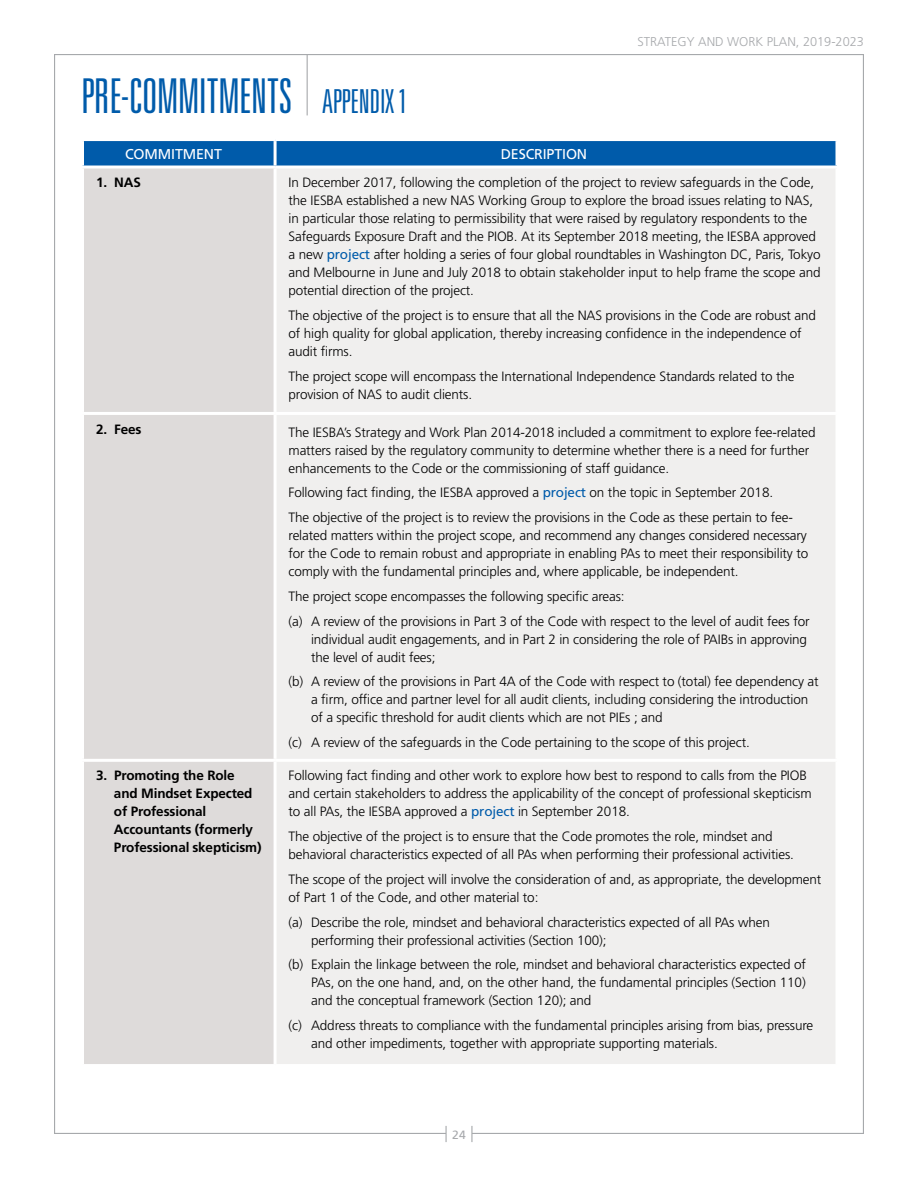
<style>
.page{position:relative;width:918px;height:1188px;background:#fff}
.page>*{position:absolute;margin:0;border:0;box-sizing:border-box;transform-origin:0 0}
.t1{font:300 ultra-condensed 48px "Univers LT Std";letter-spacing:-.01em;color:#005baa}
.t2{font:14.25px "Frutiger LT Std";letter-spacing:-.01em;color:#fff}
.t3{font:300 13.5px/18px "Frutiger LT Std";letter-spacing:-.01em;color:#000}
.t4{font:700 13.5px/18px "Frutiger LT Std";letter-spacing:-.01em;color:#000}
.t5{font:300 12.75px "Frutiger LT Std";color:#a7a9ac}
.t6{font:12px "Frutiger LT Std";color:#a7a9ac}
.s1{font-size:33px}
.s2{font-weight:400;color:#005baa}
</style>
<div class="page">
<svg style="left:446px;top:1126px;width:26px;height:16px"></svg>
<svg style="left:84px;top:141px;width:752px;height:25px;background:#055eab"></svg>
<div style="left:84px;top:169px;width:190px;height:895px;background:#dedbda"></div>
<div style="left:277px;top:169px;width:558px;height:895px;background:#f0efee"></div>
<hr style="left:81px;top:412px;width:194px;height:3px;background:#fff">
<hr style="left:275px;top:412px;width:563px;height:3px;background:#fff">
<hr style="left:81px;top:759px;width:194px;height:3px;background:#fff">
<hr style="left:275px;top:759px;width:563px;height:3px;background:#fff">
<hr style="left:274px;top:141px;width:3px;height:25px;background:#fff">
<hr style="left:307px;top:55px;width:1px;height:60px;background:#a7a9ac">
<h1 class="t1" style="left:81px;top:71px;width:328px">PRE-COMMITMENTS <span class="s1">APPENDIX 1</span></h1>
<p class="t5" style="left:637px;top:35px;width:228px">STRATEGY AND WORK PLAN, 2019-2023</p>
<p class="t2" style="left:125px;top:145px;width:98px">COMMITMENT</p>
<p class="t2" style="left:501px;top:145px;width:88px">DESCRIPTION</p>
<p class="t4" style="left:96px;top:174px;width:46px">1. NAS</p>
<p class="t3" style="left:289px;top:174px;width:534px">In December 2017, following the completion of the project to review safeguards in the Code, the IESBA established a new NAS Working Group to explore the broad issues relating to NAS, in particular those relating to permissibility that were raised by regulatory respondents to the Safeguards Exposure Draft and the PIOB. At its September 2018 meeting, the IESBA approved a new <span class="s2">project</span> after holding a series of four global roundtables in Washington DC, Paris, Tokyo and Melbourne in June and July 2018 to obtain stakeholder input to help frame the scope and potential direction of the project.</p>
<p class="t3" style="left:289px;top:306px;width:529px">The objective of the project is to ensure that all the NAS provisions in the Code are robust and of high quality for global application, thereby increasing confidence in the independence of audit firms.</p>
<p class="t3" style="left:289px;top:367px;width:508px">The project scope will encompass the International Independence Standards related to the provision of NAS to audit clients.</p>
<p class="t4" style="left:96px;top:420px;width:47px">2. Fees</p>
<p class="t3" style="left:289px;top:423px;width:529px">The IESBA’s Strategy and Work Plan 2014-2018 included a commitment to explore fee-related matters raised by the regulatory community to determine whether there is a need for further enhancements to the Code or the commissioning of staff guidance.</p>
<p class="t3" style="left:289px;top:481px;width:506px;line-height:24.8px">Following fact finding, the IESBA approved a <span class="s2">project</span> on the topic in September 2018.<br>The objective of the project is to review the provisions in the Code as these pertain to fee-</p>
<p class="t3" style="left:289px;top:527px;width:521px;text-align:justify">related matters within the project scope, and recommend any changes considered necessary for the Code to remain robust and appropriate in enabling PAs to meet their responsibility to comply with the fundamental principles and, where applicable, be independent.</p>
<p class="t3" style="left:289px;top:584px;width:523px;line-height:24.8px">The project scope encompasses the following specific areas:<br>(a) A review of the provisions in Part 3 of the Code with respect to the level of audit fees for</p>
<p class="t3" style="left:311px;top:630px;width:498px">individual audit engagements, and in Part 2 in considering the role of PAIBs in approving the level of audit fees;</p>
<p class="t3" style="left:311px;top:673px;width:509px;text-indent:-23px">(b) A review of the provisions in Part 4A of the Code with respect to (total) fee dependency at a firm, office and partner level for all audit clients, including considering the introduction of a specific threshold for audit clients which are not PIEs ; and</p>
<p class="t3" style="left:289px;top:734px;width:463px">(c) A review of the safeguards in the Code pertaining to the scope of this project.</p>
<p class="t4" style="left:114px;top:767px;width:149px;text-indent:-18px">3. Promoting the Role and Mindset Expected of Professional<br>Accountants (formerly<br>Professional skepticism)</p>
<p class="t3" style="left:289px;top:767px;width:525px">Following fact finding and other work to explore how best to respond to calls from the PIOB and certain stakeholders to address the applicability of the concept of professional skepticism to all PAs, the IESBA approved a <span class="s2">project</span> in September 2018.</p>
<p class="t3" style="left:289px;top:828px;width:507px">The objective of the project is to ensure that the Code promotes the role, mindset and behavioral characteristics expected of all PAs when performing their professional activities.</p>
<p class="t3" style="left:289px;top:870px;width:534px">The scope of the project will involve the consideration of and, as appropriate, the development of Part 1 of the Code, and other material to:</p>
<p class="t3" style="left:311px;top:913px;width:460px;text-indent:-23px">(a) Describe the role, mindset and behavioral characteristics expected of all PAs when performing their professional activities (Section 100);</p>
<p class="t3" style="left:311px;top:956px;width:497px;text-align:justify;text-indent:-23px">(b) Explain the linkage between the role, mindset and behavioral characteristics expected of PAs, on the one hand, and, on the other hand, the fundamental principles (Section 110) and the conceptual framework (Section 120); and</p>
<p class="t3" style="left:311px;top:1017px;width:504px;text-indent:-23px">(c) Address threats to compliance with the fundamental principles arising from bias, pressure and other impediments, together with appropriate supporting materials.</p>
<p class="t6" style="left:452px;top:1127px;width:15px">24</p>
</div>
